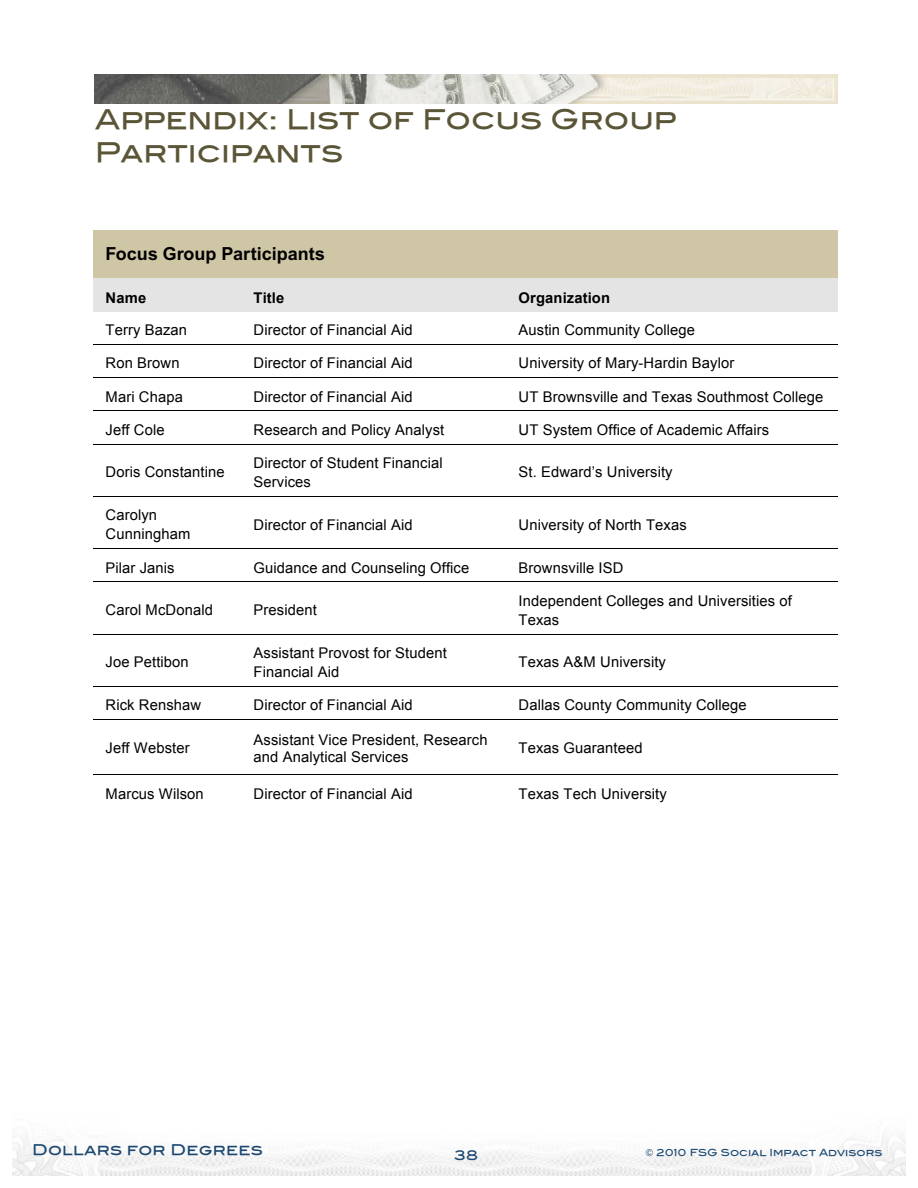
<style>
.page{position:relative;width:918px;height:1188px;background:#fff}
.page>*{position:absolute;margin:0;border:0;box-sizing:border-box;transform-origin:0 0}
.t1{font:500 27px/32.4px "Blair Md ITCTT";color:#5b5537}
.t2{font:700 18px "Arial";color:#000}
.t3{font:14.7px/19px "Arial";letter-spacing:.01em;color:#000}
.t4{font:700 14.7px "Arial";letter-spacing:.01em;color:#000}
.t5{font:500 14.7px "Blair Md ITCTT";letter-spacing:.015em;color:#1b4770}
.t6{font:500 13.35px "Blair Md ITCTT";color:#1b4770}
.t7{font:500 9.75px "Blair Md ITCTT";letter-spacing:.005em;color:#1b4770}
</style>
<div class="page">
<img style="left:13px;top:1135px;width:892px;height:40px">
<img style="left:95px;top:75px;width:742px;height:28px">
<div style="left:94px;top:230px;width:744px;height:49px;background:#cfc6a6"></div>
<div style="left:94px;top:279px;width:149px;height:33px;background:#e4e4e4"></div>
<div style="left:242px;top:279px;width:266px;height:33px;background:#e4e4e4"></div>
<div style="left:507px;top:279px;width:331px;height:33px;background:#e4e4e4"></div>
<hr style="left:94px;top:344px;width:149px;height:1px;background:#000">
<hr style="left:243px;top:344px;width:265px;height:1px;background:#000">
<hr style="left:508px;top:344px;width:330px;height:1px;background:#000">
<hr style="left:94px;top:377px;width:149px;height:1px;background:#000">
<hr style="left:243px;top:377px;width:265px;height:1px;background:#000">
<hr style="left:508px;top:377px;width:330px;height:1px;background:#000">
<hr style="left:94px;top:411px;width:149px;height:1px;background:#000">
<hr style="left:243px;top:411px;width:265px;height:1px;background:#000">
<hr style="left:508px;top:411px;width:330px;height:1px;background:#000">
<hr style="left:94px;top:444px;width:149px;height:1px;background:#000">
<hr style="left:243px;top:444px;width:265px;height:1px;background:#000">
<hr style="left:508px;top:444px;width:330px;height:1px;background:#000">
<hr style="left:94px;top:496px;width:149px;height:1px;background:#000">
<hr style="left:243px;top:496px;width:265px;height:1px;background:#000">
<hr style="left:508px;top:496px;width:330px;height:1px;background:#000">
<hr style="left:94px;top:548px;width:149px;height:1px;background:#000">
<hr style="left:243px;top:548px;width:265px;height:1px;background:#000">
<hr style="left:508px;top:548px;width:330px;height:1px;background:#000">
<hr style="left:94px;top:582px;width:149px;height:1px;background:#000">
<hr style="left:243px;top:582px;width:265px;height:1px;background:#000">
<hr style="left:508px;top:582px;width:330px;height:1px;background:#000">
<hr style="left:94px;top:634px;width:149px;height:1px;background:#000">
<hr style="left:243px;top:634px;width:265px;height:1px;background:#000">
<hr style="left:508px;top:634px;width:330px;height:1px;background:#000">
<hr style="left:94px;top:686px;width:149px;height:1px;background:#000">
<hr style="left:243px;top:686px;width:265px;height:1px;background:#000">
<hr style="left:508px;top:686px;width:330px;height:1px;background:#000">
<hr style="left:94px;top:719px;width:149px;height:1px;background:#000">
<hr style="left:243px;top:719px;width:265px;height:1px;background:#000">
<hr style="left:508px;top:719px;width:330px;height:1px;background:#000">
<hr style="left:94px;top:774px;width:149px;height:1px;background:#000">
<hr style="left:243px;top:774px;width:265px;height:1px;background:#000">
<hr style="left:508px;top:774px;width:330px;height:1px;background:#000">
<h1 class="t1" style="left:95px;top:103px;width:583px">Appendix: List of Focus Group<br>Participants</h1>
<p class="t2" style="left:106px;top:248px;width:221px">Focus Group Participants</p>
<p class="t4" style="left:106px;top:290px;width:42px">Name</p>
<p class="t4" style="left:254px;top:290px;width:32px">Title</p>
<p class="t4" style="left:519px;top:290px;width:93px">Organization</p>
<p class="t3" style="left:106px;top:321px;width:83px">Terry Bazan</p>
<p class="t3" style="left:254px;top:321px;width:161px">Director of Financial Aid</p>
<p class="t3" style="left:519px;top:321px;width:178px">Austin Community College</p>
<p class="t3" style="left:106px;top:354px;width:76px">Ron Brown</p>
<p class="t3" style="left:254px;top:354px;width:161px">Director of Financial Aid</p>
<p class="t3" style="left:519px;top:354px;width:217px">University of Mary-Hardin Baylor</p>
<p class="t3" style="left:106px;top:387px;width:79px">Mari Chapa</p>
<p class="t3" style="left:254px;top:387px;width:161px">Director of Financial Aid</p>
<p class="t3" style="left:519px;top:387px;width:306px">UT Brownsville and Texas Southmost College</p>
<p class="t3" style="left:106px;top:420px;width:61px">Jeff Cole</p>
<p class="t3" style="left:254px;top:420px;width:192px">Research and Policy Analyst</p>
<p class="t3" style="left:519px;top:420px;width:252px">UT System Office of Academic Affairs</p>
<p class="t3" style="left:106px;top:463px;width:121px">Doris Constantine</p>
<p class="t3" style="left:254px;top:454px;width:191px">Director of Student Financial<br>Services</p>
<p class="t3" style="left:519px;top:463px;width:156px">St. Edward’s University</p>
<p class="t3" style="left:106px;top:506px;width:86px">Carolyn<br>Cunningham</p>
<p class="t3" style="left:254px;top:515px;width:161px">Director of Financial Aid</p>
<p class="t3" style="left:519px;top:515px;width:170px">University of North Texas</p>
<p class="t3" style="left:106px;top:558px;width:71px">Pilar Janis</p>
<p class="t3" style="left:254px;top:558px;width:217px">Guidance and Counseling Office</p>
<p class="t3" style="left:519px;top:558px;width:106px">Brownsville ISD</p>
<p class="t3" style="left:106px;top:600px;width:109px">Carol McDonald</p>
<p class="t3" style="left:254px;top:600px;width:65px">President</p>
<p class="t3" style="left:519px;top:591px;width:275px">Independent Colleges and Universities of<br>Texas</p>
<p class="t3" style="left:106px;top:653px;width:85px">Joe Pettibon</p>
<p class="t3" style="left:254px;top:643px;width:195px">Assistant Provost for Student<br>Financial Aid</p>
<p class="t3" style="left:519px;top:653px;width:149px">Texas A&amp;M University</p>
<p class="t3" style="left:106px;top:696px;width:97px">Rick Renshaw</p>
<p class="t3" style="left:254px;top:696px;width:161px">Director of Financial Aid</p>
<p class="t3" style="left:519px;top:696px;width:230px">Dallas County Community College</p>
<p class="t3" style="left:106px;top:739px;width:86px">Jeff Webster</p>
<p class="t3" style="left:254px;top:731px;width:236px;line-height:17.2px">Assistant Vice President, Research and Analytical Services</p>
<p class="t3" style="left:519px;top:739px;width:126px">Texas Guaranteed</p>
<p class="t3" style="left:106px;top:784px;width:100px">Marcus Wilson</p>
<p class="t3" style="left:254px;top:784px;width:161px">Director of Financial Aid</p>
<p class="t3" style="left:519px;top:784px;width:150px">Texas Tech University</p>
<p class="t5" style="left:32px;top:1141px;width:232px">Dollars for Degrees</p>
<p class="t6" style="left:454px;top:1148px;width:25px">38</p>
<p class="t7" style="left:646px;top:1147px;width:238px">© 2010 FSG Social Impact Advisors</p>
</div>
